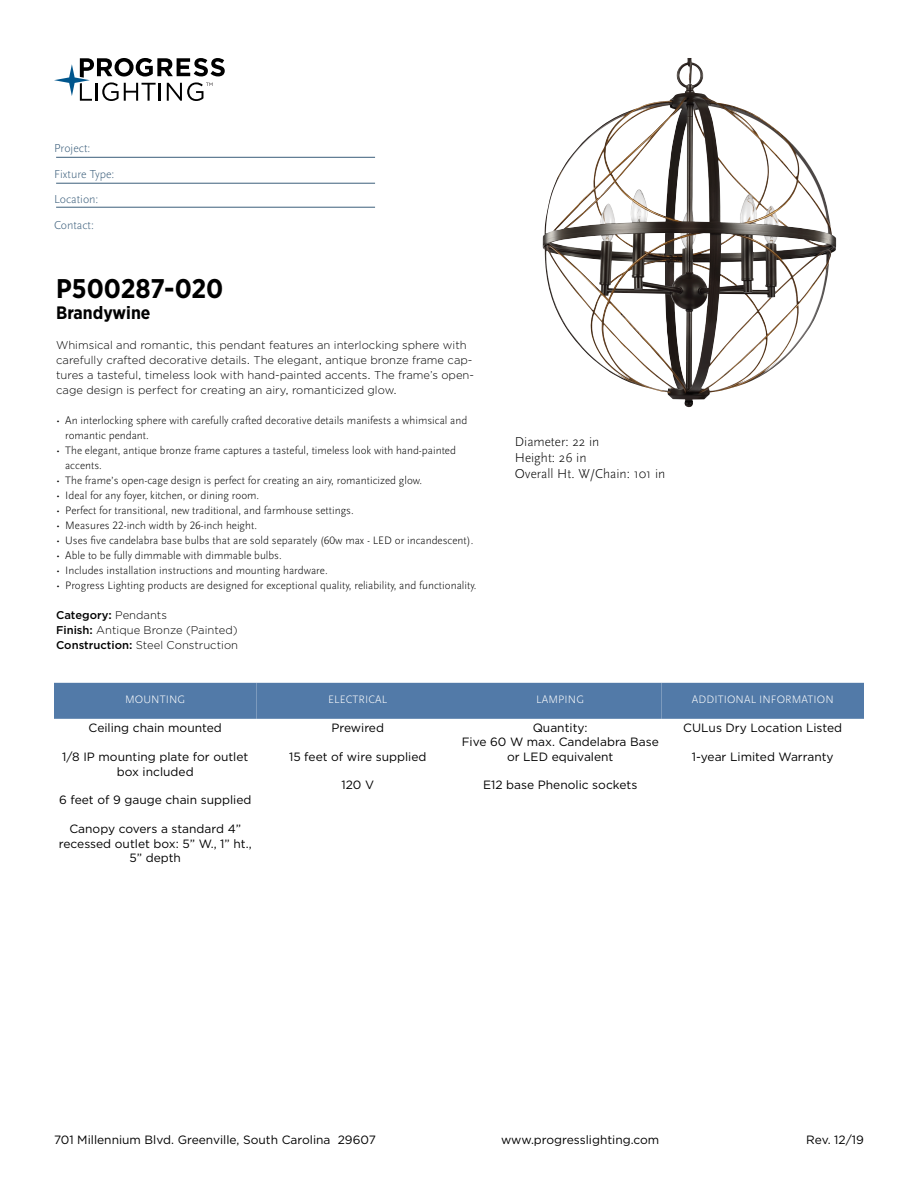
<style>
.page{position:relative;width:918px;height:1188px;background:#fff}
.page>*{position:absolute;margin:0;border:0;box-sizing:border-box;transform-origin:0 0}
.t1{font:700 27px "Gotham Narrow";color:#000}
.t2{font:700 18px "Gotham Narrow";color:#000}
.t3{font:300 13.5px/16.2px "Scala Sans Pro";color:#000}
.t4{font:12px/14.4px "Gotham";color:#000;text-align:center}
.t5{font:300 12px/25.5px "Scala Sans Pro";color:#3b5e7b}
.t6{font:300 11.25px/15px "Scala Sans Pro";color:#000}
.t7{font:300 11.25px/15px "Gotham";color:#000}
.t8{font:300 11.25px "Scala Sans Pro";letter-spacing:.01em;color:#fff}
.s1{font-weight:500}
</style>
<div class="page">
<svg style="left:54px;top:58px;width:171px;height:43px"></svg>
<hr style="left:56px;top:157px;width:319px;height:1px;background:#3b5e7b">
<hr style="left:56px;top:183px;width:319px;height:1px;background:#3b5e7b">
<hr style="left:56px;top:207px;width:319px;height:1px;background:#3b5e7b">
<img style="left:543px;top:58px;width:293px;height:349px">
<div style="left:54px;top:683px;width:202px;height:36px;background:#527aa8"></div>
<div style="left:256px;top:683px;width:203px;height:36px;background:#527aa8"></div>
<div style="left:459px;top:683px;width:203px;height:36px;background:#527aa8"></div>
<div style="left:662px;top:683px;width:202px;height:36px;background:#527aa8"></div>
<p class="t5" style="left:54px;top:136px;width:62px">Project:<br>Fixture Type:<br>Location:<br>Contact:</p>
<h1 class="t1" style="left:56px;top:271px;width:169px">P500287-020</h1>
<h2 class="t2" style="left:56px;top:301px;width:96px">Brandywine</h2>
<p class="t7" style="left:56px;top:337px;width:420px">Whimsical and romantic, this pendant features an interlocking sphere with carefully crafted decorative details. The elegant, antique bronze frame cap&shy;tures a tasteful, timeless look with hand-painted accents. The frame’s open&shy;cage design is perfect for creating an airy, romanticized glow.</p>
<p class="t6" style="left:65px;top:413px;width:404px;text-indent:-9px">• An interlocking sphere with carefully crafted decorative details manifests a whimsical and romantic pendant.</p>
<p class="t6" style="left:65px;top:443px;width:392px;text-indent:-9px">• The elegant, antique bronze frame captures a tasteful, timeless look with hand-painted accents.</p>
<p class="t6" style="left:56px;top:473px;width:367px">• The frame’s open-cage design is perfect for creating an airy, romanticized glow.</p>
<p class="t6" style="left:56px;top:488px;width:205px">• Ideal for any foyer, kitchen, or dining room.</p>
<p class="t6" style="left:56px;top:503px;width:299px">• Perfect for transitional, new traditional, and farmhouse settings.</p>
<p class="t6" style="left:56px;top:518px;width:202px">• Measures 22-inch width by 26-inch height.</p>
<p class="t6" style="left:56px;top:533px;width:419px">• Uses five candelabra base bulbs that are sold separately (60w max - LED or incandescent).</p>
<p class="t6" style="left:56px;top:548px;width:227px">• Able to be fully dimmable with dimmable bulbs.</p>
<p class="t6" style="left:56px;top:563px;width:273px">• Includes installation instructions and mounting hardware.</p>
<p class="t6" style="left:56px;top:578px;width:422px">• Progress Lighting products are designed for exceptional quality, reliability, and functionality.</p>
<p class="t7" style="left:56px;top:607px;width:183px"><span class="s1">Category:</span> Pendants<br><span class="s1">Finish:</span> Antique Bronze (Painted)<br><span class="s1">Construction:</span> Steel Construction</p>
<p class="t3" style="left:515px;top:433px;width:152px">Diameter: 22 in<br>Height: 26 in<br>Overall Ht. W/Chain: 101 in</p>
<p class="t8" style="left:125px;top:693px;width:62px">MOUNTING</p>
<p class="t4" style="left:89px;top:721px;width:135px">Ceiling chain mounted</p>
<p class="t4" style="left:62px;top:750px;width:188px">1/8 IP mounting plate for outlet box included</p>
<p class="t4" style="left:59px;top:793px;width:194px">6 feet of 9 gauge chain supplied</p>
<p class="t4" style="left:59px;top:822px;width:194px">Canopy covers a standard 4” recessed outlet box: 5” W., 1” ht.,<br>5” depth</p>
<p class="t8" style="left:328px;top:693px;width:61px">ELECTRICAL</p>
<p class="t4" style="left:331px;top:720px;width:54px">Prewired</p>
<p class="t4" style="left:289px;top:749px;width:139px">15 feet of wire supplied</p>
<p class="t4" style="left:341px;top:778px;width:34px">120 V</p>
<p class="t8" style="left:536px;top:693px;width:49px">LAMPING</p>
<p class="t4" style="left:462px;top:720px;width:199px">Quantity:<br>Five 60 W max. Candelabra Base or LED equivalent</p>
<p class="t4" style="left:483px;top:778px;width:156px">E12 base Phenolic sockets</p>
<p class="t8" style="left:692px;top:693px;width:143px">ADDITIONAL INFORMATION</p>
<p class="t4" style="left:683px;top:721px;width:161px">CULus Dry Location Listed</p>
<p class="t4" style="left:692px;top:750px;width:143px">1-year Limited Warranty</p>
<p class="t4" style="left:54px;top:1132px;width:323px">701 Millennium Blvd. Greenville, South Carolina 29607</p>
<p class="t4" style="left:501px;top:1132px;width:160px">www.progresslighting.com</p>
<p class="t4" style="left:806px;top:1132px;width:59px">Rev. 12/19</p>
</div>
